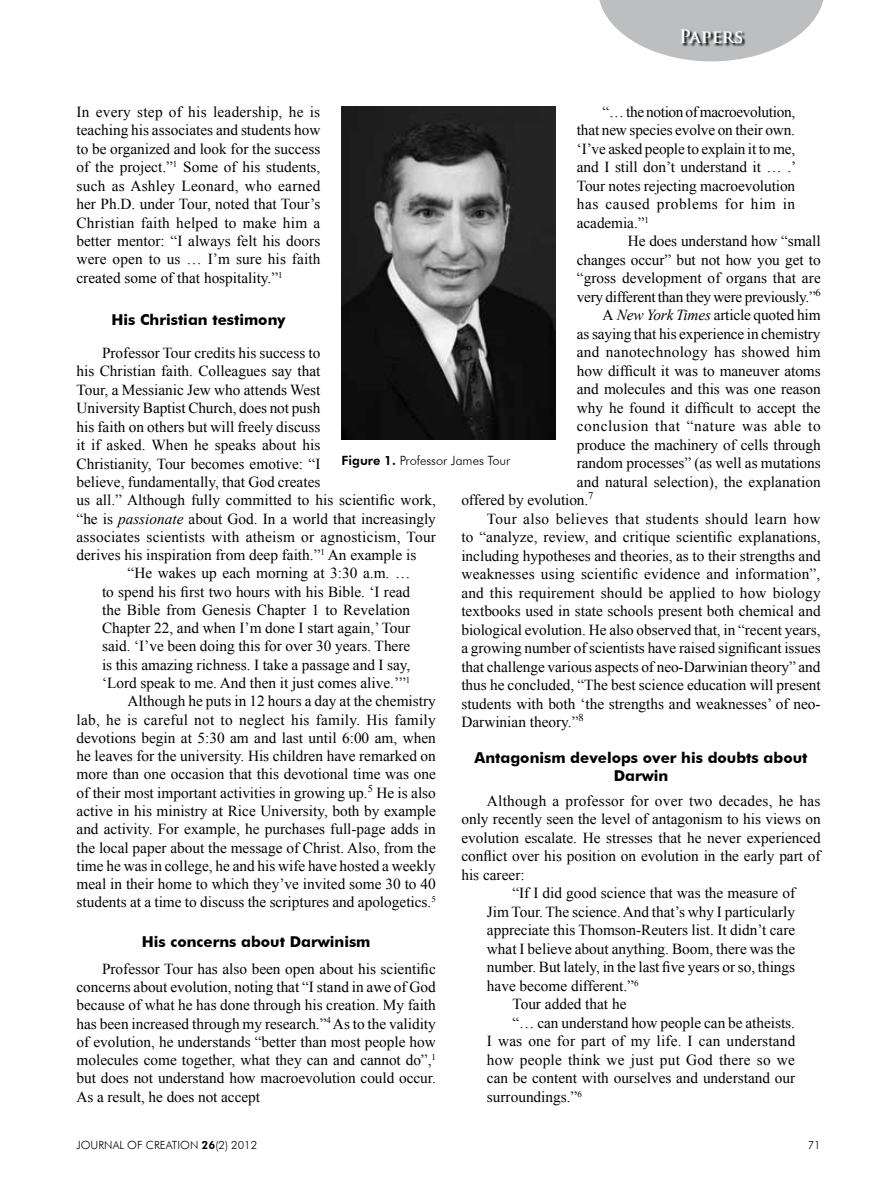
<style>
.page{position:relative;width:893px;height:1191px;background:#fff}
.page>*{position:absolute;margin:0;border:0;box-sizing:border-box;transform-origin:0 0}
.t1{font:700 18px "Trajan Pro";letter-spacing:-.015em;color:#fff}
.t2{font:15.3px/18.5px "Times New Roman";color:#000;text-align:justify}
.t3{font:15.3px "Times New Roman";letter-spacing:.02em;color:#000}
.t4{font:15.3px "Times New Roman";letter-spacing:.025em;color:#000}
.t5{font:15.3px "Times New Roman";letter-spacing:-.02em;color:#000}
.t6{font:15.3px "Times New Roman";letter-spacing:.04em;color:#000}
.t7{font:700 15px/18.5px "Futura BT";color:#000;text-align:center}
.t8{font:300 12.75px "Futura BT";color:#000}
.t9{font:300 11.25px "Futura BT";color:#000}
.s1{font-style:italic}
.s2{font-weight:800}
</style>
<div class="page">
<svg style="left:599px;top:0;width:225px;height:61px"></svg>
<svg style="left:681px;top:29px;width:65px;height:18px"></svg>
<img style="left:342px;top:106px;width:214px;height:333px">
<p class="t1" style="left:679px;top:25px;width:66px">Papers</p>
<p class="t2" style="left:577px;top:102px;width:221px;text-indent:26px">“… the notion of macroevolution, that new species evolve on their own. ‘I’ve asked people to explain it to me, and I still don’t understand it … .’ Tour notes rejecting macroevolution has caused problems for him in academia.”<sup>1</sup></p>
<p class="t2" style="left:628px;top:232px;width:194px">He does understand how “small</p>
<p class="t2" style="left:577px;top:250px;width:245px">changes occur” but not how you get to</p>
<p class="t2" style="left:577px;top:269px;width:245px">“gross development of organs that are</p>
<p class="t5" style="left:577px;top:286px;width:245px">very different than they were previously.”<sup>6</sup></p>
<p class="t2" style="left:602px;top:306px;width:220px">A <span class="s1">New York Times</span> article quoted him</p>
<p class="t2" style="left:577px;top:324px;width:245px">as saying that his experience in chemistry</p>
<p class="t3" style="left:577px;top:342px;width:245px">and nanotechnology has showed him</p>
<p class="t2" style="left:577px;top:361px;width:245px">how difficult it was to maneuver atoms</p>
<p class="t2" style="left:577px;top:380px;width:245px">and molecules and this was one reason</p>
<p class="t2" style="left:577px;top:398px;width:245px">why he found it difficult to accept the</p>
<p class="t6" style="left:577px;top:416px;width:245px">conclusion that “nature was able to</p>
<p class="t2" style="left:577px;top:435px;width:245px">produce the machinery of cells through</p>
<p class="t2" style="left:577px;top:453px;width:245px">random processes” (as well as mutations</p>
<p class="t2" style="left:577px;top:472px;width:245px">and natural selection), the explanation</p>
<p class="t2" style="left:461px;top:490px;width:134px">offered by evolution.<sup>7</sup></p>
<p class="t4" style="left:487px;top:508px;width:335px">Tour also believes that students should learn how</p>
<p class="t2" style="left:461px;top:527px;width:361px">to “analyze, review, and critique scientific explanations,</p>
<p class="t2" style="left:461px;top:546px;width:361px">including hypotheses and theories, as to their strengths and</p>
<p class="t2" style="left:461px;top:564px;width:361px">weaknesses using scientific evidence and information”,</p>
<p class="t2" style="left:461px;top:583px;width:361px">and this requirement should be applied to how biology</p>
<p class="t2" style="left:461px;top:601px;width:361px">textbooks used in state schools present both chemical and</p>
<p class="t2" style="left:461px;top:620px;width:361px">biological evolution. He also observed that, in “recent years,</p>
<p class="t2" style="left:461px;top:638px;width:361px">a growing number of scientists have raised significant issues</p>
<p class="t2" style="left:461px;top:657px;width:361px">that challenge various aspects of neo-Darwinian theory” and</p>
<p class="t2" style="left:461px;top:675px;width:361px">thus he concluded, “The best science education will present</p>
<p class="t2" style="left:461px;top:694px;width:361px">students with both ‘the strengths and weaknesses’ of neo-</p>
<p class="t2" style="left:461px;top:712px;width:124px">Darwinian theory.”<sup>8</sup></p>
<p class="t7" style="left:475px;top:748px;width:334px">Antagonism develops over his doubts about<br>Darwin</p>
<p class="t2" style="left:487px;top:791px;width:335px">Although a professor for over two decades, he has</p>
<p class="t2" style="left:461px;top:809px;width:361px">only recently seen the level of antagonism to his views on</p>
<p class="t2" style="left:461px;top:828px;width:361px">evolution escalate. He stresses that he never experienced</p>
<p class="t2" style="left:461px;top:846px;width:361px">conflict over his position on evolution in the early part of</p>
<p class="t2" style="left:461px;top:865px;width:65px">his career:</p>
<p class="t2" style="left:512px;top:883px;width:284px">“If I did good science that was the measure of</p>
<p class="t2" style="left:487px;top:902px;width:310px">Jim Tour. The science. And that’s why I particularly</p>
<p class="t2" style="left:487px;top:920px;width:310px">appreciate this Thomson-Reuters list. It didn’t care</p>
<p class="t2" style="left:487px;top:939px;width:310px">what I believe about anything. Boom, there was the</p>
<p class="t2" style="left:487px;top:957px;width:310px">number. But lately, in the last five years or so, things</p>
<p class="t2" style="left:487px;top:976px;width:153px">have become different.”<sup>6</sup></p>
<p class="t2" style="left:512px;top:994px;width:116px">Tour added that he</p>
<p class="t2" style="left:512px;top:1013px;width:284px">“… can understand how people can be atheists.</p>
<p class="t2" style="left:487px;top:1031px;width:310px">I was one for part of my life. I can understand</p>
<p class="t2" style="left:487px;top:1050px;width:310px">how people think we just put God there so we</p>
<p class="t2" style="left:487px;top:1068px;width:310px">can be content with ourselves and understand our</p>
<p class="t2" style="left:487px;top:1087px;width:96px">surroundings.”<sup>6</sup></p>
<p class="t2" style="left:77px;top:102px;width:245px">In every step of his leadership, he is teaching his associates and students how to be organized and look for the success of the project.”<sup>1</sup> Some of his students, such as Ashley Leonard, who earned her Ph.D. under Tour, noted that Tour’s Christian faith helped to make him a better mentor: “I always felt his doors were open to us … I’m sure his faith created some of that hospitality.”<sup>1</sup></p>
<p class="t7" style="left:111px;top:310px;width:175px">His Christian testimony</p>
<p class="t2" style="left:102px;top:343px;width:220px">Professor Tour credits his success to</p>
<p class="t2" style="left:77px;top:362px;width:245px">his Christian faith. Colleagues say that</p>
<p class="t2" style="left:77px;top:380px;width:245px">Tour, a Messianic Jew who attends West</p>
<p class="t2" style="left:77px;top:399px;width:245px">University Baptist Church, does not push</p>
<p class="t2" style="left:77px;top:417px;width:245px">his faith on others but will freely discuss</p>
<p class="t2" style="left:77px;top:435px;width:245px">it if asked. When he speaks about his</p>
<p class="t2" style="left:77px;top:454px;width:245px">Christianity, Tour becomes emotive: “I</p>
<p class="t2" style="left:77px;top:472px;width:245px">believe, fundamentally, that God creates</p>
<p class="t2" style="left:77px;top:490px;width:361px">us all.” Although fully committed to his scientific work,</p>
<p class="t2" style="left:77px;top:509px;width:361px">“he is <span class="s1">passionate</span> about God. In a world that increasingly</p>
<p class="t3" style="left:77px;top:526px;width:361px">associates scientists with atheism or agnosticism, Tour</p>
<p class="t2" style="left:77px;top:545px;width:341px">derives his inspiration from deep faith.”<sup>1</sup> An example is</p>
<p class="t2" style="left:128px;top:564px;width:284px">“He wakes up each morning at 3:30 a.m. …</p>
<p class="t2" style="left:102px;top:582px;width:310px">to spend his first two hours with his Bible. ‘I read</p>
<p class="t2" style="left:102px;top:600px;width:310px">the Bible from Genesis Chapter 1 to Revelation</p>
<p class="t2" style="left:102px;top:618px;width:310px">Chapter 22, and when I’m done I start again,’ Tour</p>
<p class="t2" style="left:102px;top:637px;width:310px">said. ‘I’ve been doing this for over 30 years. There</p>
<p class="t2" style="left:102px;top:655px;width:310px">is this amazing richness. I take a passage and I say,</p>
<p class="t2" style="left:102px;top:673px;width:310px">‘Lord speak to me. And then it just comes alive.’”<sup>1</sup></p>
<p class="t2" style="left:128px;top:691px;width:310px">Although he puts in 12 hours a day at the chemistry</p>
<p class="t2" style="left:77px;top:710px;width:361px">lab, he is careful not to neglect his family. His family</p>
<p class="t2" style="left:77px;top:728px;width:361px">devotions begin at 5:30 am and last until 6:00 am, when</p>
<p class="t2" style="left:77px;top:746px;width:361px">he leaves for the university. His children have remarked on</p>
<p class="t2" style="left:77px;top:765px;width:361px">more than one occasion that this devotional time was one</p>
<p class="t2" style="left:77px;top:783px;width:361px">of their most important activities in growing up.<sup>5</sup> He is also</p>
<p class="t2" style="left:77px;top:801px;width:361px">active in his ministry at Rice University, both by example</p>
<p class="t2" style="left:77px;top:819px;width:361px">and activity. For example, he purchases full-page adds in</p>
<p class="t2" style="left:77px;top:838px;width:361px">the local paper about the message of Christ. Also, from the</p>
<p class="t2" style="left:77px;top:856px;width:361px">time he was in college, he and his wife have hosted a weekly</p>
<p class="t2" style="left:77px;top:874px;width:361px">meal in their home to which they’ve invited some 30 to 40</p>
<p class="t2" style="left:77px;top:892px;width:361px">students at a time to discuss the scriptures and apologetics.<sup>5</sup></p>
<p class="t7" style="left:142px;top:932px;width:230px">His concerns about Darwinism</p>
<p class="t2" style="left:77px;top:959px;width:361px;text-indent:26px">Professor Tour has also been open about his scientific concerns about evolution, noting that “I stand in awe of God because of what he has done through his creation. My faith has been increased through my research.”<sup>4</sup> As to the validity of evolution, he understands “better than most people how molecules come together, what they can and cannot do”,<sup>1 </sup>but does not understand how macroevolution could occur.<br>As a result, he does not accept</p>
<p class="t8" style="left:342px;top:453px;width:170px"><span class="s2">Figure 1.</span> Professor James Tour</p>
<p class="t9" style="left:77px;top:1137px;width:182px">JOURNAL OF CREATION <span class="s2">26</span>(2) 2012</p>
<p class="t9" style="left:808px;top:1137px;width:14px">71</p>
</div>
